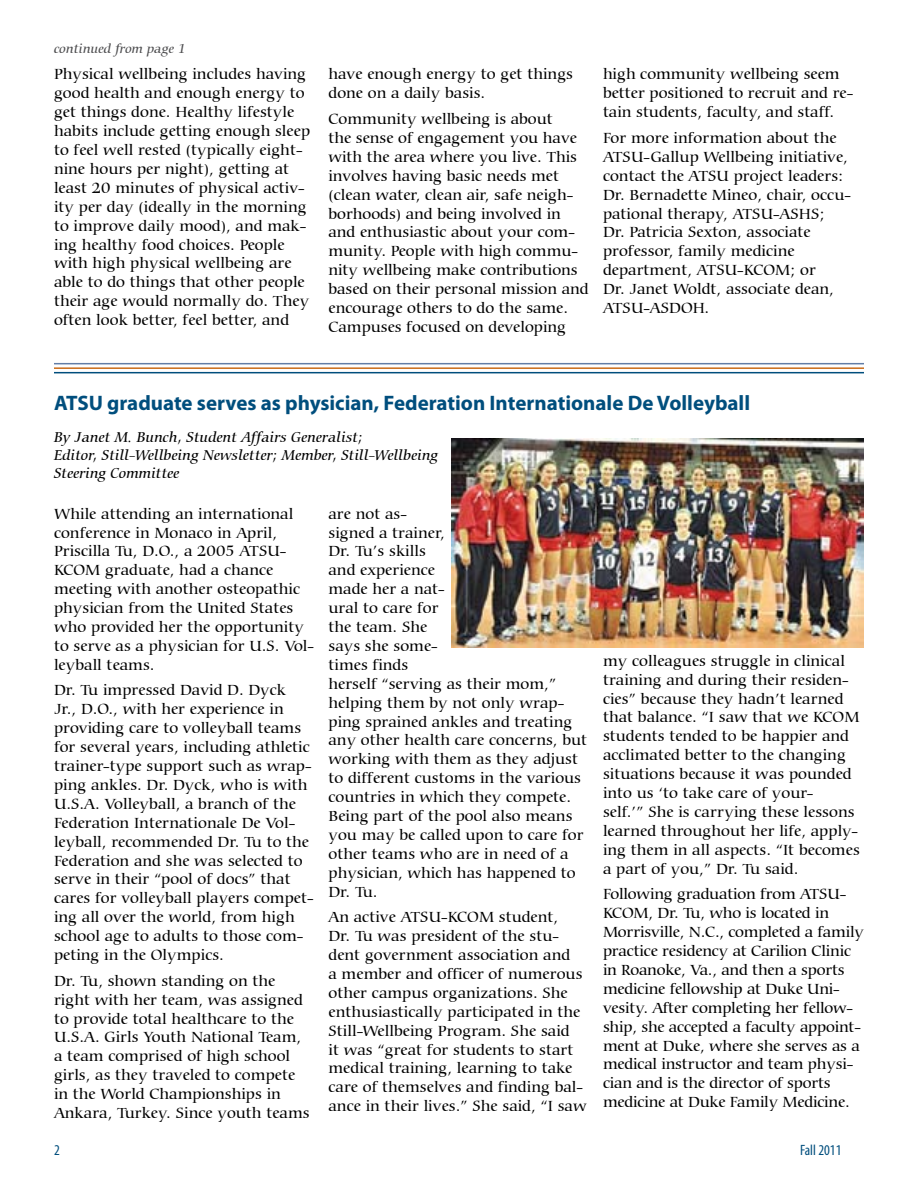
<style>
.page{position:relative;width:918px;height:1188px;background:#fff}
.page>*{position:absolute;margin:0;border:0;box-sizing:border-box;transform-origin:0 0}
.t1{font:700 21px "Myriad Pro";color:#004e7d}
.t2{font:500 15.75px/18.9px "Carmina BT";color:#000}
.t3{font:italic 500 15px/18px "Carmina BT";color:#000}
.t4{font:condensed 15px "Myriad Pro";color:#004e7d}
.t5{font:italic 500 13.5px "Carmina BT";color:#4d4d4f}
</style>
<div class="page">
<hr style="left:54px;top:367px;width:810px;height:2px;background:#ca6c18">
<hr style="left:54px;top:363px;width:810px;height:1px;background:#627ea7">
<hr style="left:54px;top:372px;width:810px;height:1px;background:#004e7d">
<img style="left:452px;top:439px;width:412px;height:208px">
<p class="t5" style="left:54px;top:41px;width:133px">continued from page 1</p>
<p class="t2" style="left:54px;top:65px;width:258px">Physical wellbeing includes having good health and enough energy to get things done. Healthy lifestyle habits include getting enough sleep to feel well rested (typically eight&shy;nine hours per night), getting at least 20 minutes of physical activ&shy;ity per day (ideally in the morning to improve daily mood), and mak&shy;ing healthy food choices. People with high physical wellbeing are able to do things that other people their age would normally do. They often look better, feel better, and</p>
<p class="t2" style="left:329px;top:65px;width:246px">have enough energy to get things done on a daily basis.</p>
<p class="t2" style="left:329px;top:110px;width:262px">Community wellbeing is about<br>the sense of engagement you have with the area where you live. This involves having basic needs met (clean water, clean air, safe neigh&shy;borhoods) and being involved in and enthusiastic about your com&shy;munity. People with high commu&shy;nity wellbeing make contributions based on their personal mission and encourage others to do the same.<br>Campuses focused on developing</p>
<p class="t2" style="left:603px;top:65px;width:252px">high community wellbeing seem better positioned to recruit and re&shy;tain students, faculty, and staff.</p>
<p class="t2" style="left:603px;top:129px;width:250px">For more information about the<br>ATSU-Gallup Wellbeing initiative, contact the ATSU project leaders:<br>Dr. Bernadette Mineo, chair, occu&shy;pational therapy, ATSU-ASHS;<br>Dr. Patricia Sexton, associate professor, family medicine department, ATSU-KCOM; or<br>Dr. Janet Woldt, associate dean,<br>ATSU-ASDOH.</p>
<h1 class="t1" style="left:54px;top:389px;width:698px">ATSU graduate serves as physician, Federation Internationale De Volleyball</h1>
<p class="t3" style="left:54px;top:428px;width:386px">By Janet M. Bunch, Student Affairs Generalist;<br>Editor, Still-Wellbeing Newsletter; Member, Still-Wellbeing<br>Steering Committee</p>
<p class="t2" style="left:54px;top:504px;width:262px">While attending an international conference in Monaco in April,<br>Priscilla Tu, D.O., a 2005 ATSU-<br>KCOM graduate, had a chance meeting with another osteopathic physician from the United States who provided her the opportunity to serve as a physician for U.S. Vol&shy;leyball teams.</p>
<p class="t2" style="left:54px;top:681px;width:261px">Dr. Tu impressed David D. Dyck<br>Jr., D.O., with her experience in providing care to volleyball teams for several years, including athletic trainer-type support such as wrap&shy;ping ankles. Dr. Dyck, who is with U.S.A. Volleyball, a branch of the Federation Internationale De Vol&shy;leyball, recommended Dr. Tu to the Federation and she was selected to serve in their “pool of docs” that cares for volleyball players compet&shy;ing all over the world, from high school age to adults to those com&shy;peting in the Olympics.</p>
<p class="t2" style="left:54px;top:971px;width:257px">Dr. Tu, shown standing on the right with her team, was assigned to provide total healthcare to the<br>U.S.A. Girls Youth National Team, a team comprised of high school girls, as they traveled to compete in the World Championships in<br>Ankara, Turkey. Since youth teams</p>
<p class="t2" style="left:329px;top:504px;width:260px">are not as-<br>signed a trainer,<br>Dr. Tu’s skills<br>and experience<br>made her a nat-<br>ural to care for<br>the team. She<br>says she some-<br>times finds<br>herself “serving as their mom,” helping them by not only wrap&shy;ping sprained ankles and treating any other health care concerns, but working with them as they adjust to different customs in the various countries in which they compete.<br>Being part of the pool also means you may be called upon to care for other teams who are in need of a physician, which has happened to<br>Dr. Tu.</p>
<p class="t2" style="left:329px;top:908px;width:260px">An active ATSU-KCOM student,<br>Dr. Tu was president of the stu&shy;dent government association and<br>a member and officer of numerous other campus organizations. She enthusiastically participated in the Still-Wellbeing Program. She said<br>it was “great for students to start medical training, learning to take care of themselves and finding bal&shy;ance in their lives.” She said, “I saw</p>
<p class="t2" style="left:603px;top:651px;width:258px">my colleagues struggle in clinical training and during their residen&shy;cies” because they hadn’t learned that balance. “I saw that we KCOM students tended to be happier and acclimated better to the changing situations because it was pounded into us ‘to take care of your-<br>self.’” She is carrying these lessons learned throughout her life, apply&shy;ing them in all aspects. “It becomes a part of you,” Dr. Tu said.</p>
<p class="t2" style="left:603px;top:885px;width:263px">Following graduation from ATSU-KCOM, Dr. Tu, who is located in Morrisville, N.C., completed a family practice residency at Carilion Clinic in Roanoke, Va., and then a sports medicine fellowship at Duke Uni&shy;vesity. After completing her fellow&shy;ship, she accepted a faculty appoint&shy;ment at Duke, where she serves as a medical instructor and team physi&shy;cian and is the director of sports medicine at Duke Family Medicine.</p>
<p class="t4" style="left:54px;top:1141px;width:7px">2</p>
<p class="t4" style="left:800px;top:1141px;width:43px">Fall 2011</p>
</div>
